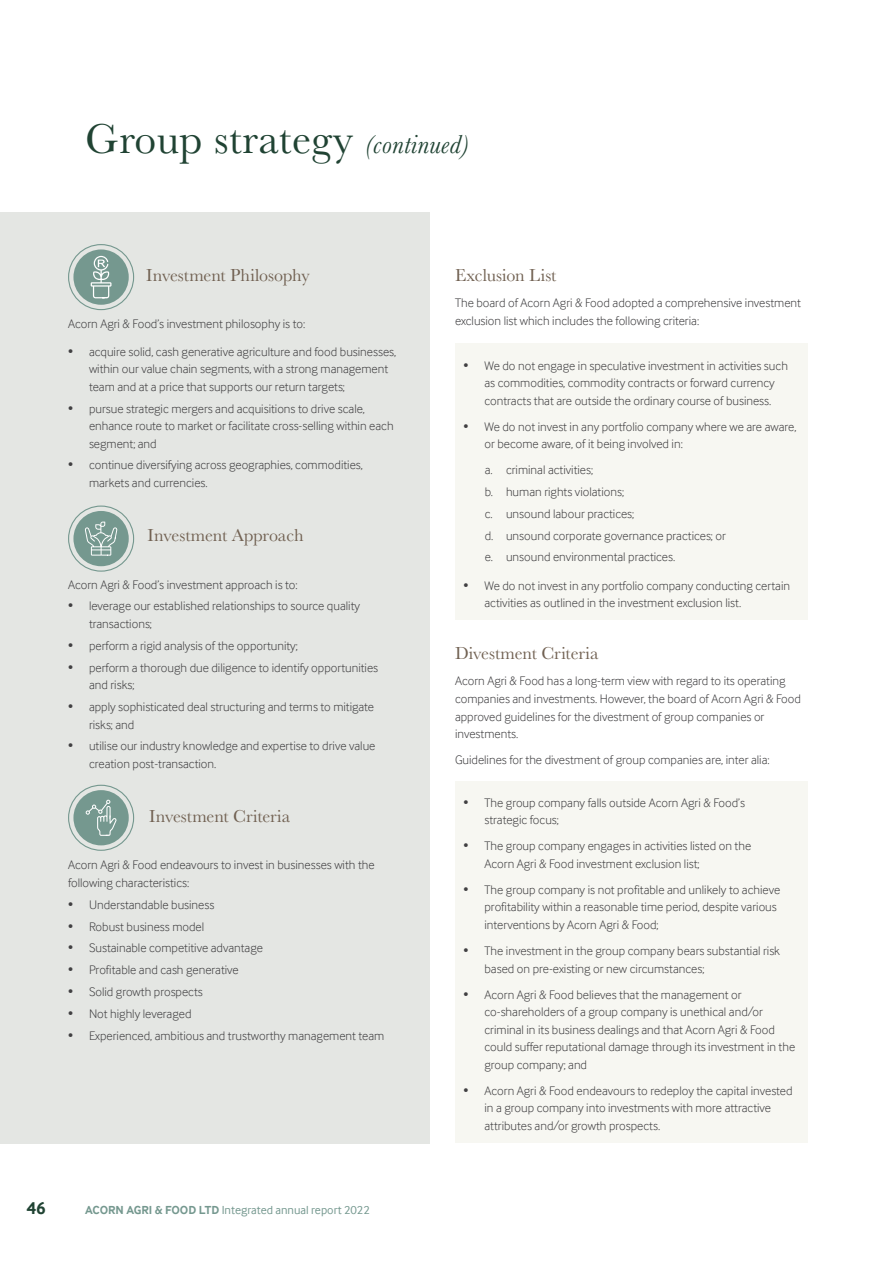
<style>
.page{position:relative;width:893px;height:1263px;background:#fff}
.page>*{position:absolute;margin:0;border:0;box-sizing:border-box;transform-origin:0 0}
.t1{font:43.5px "Baskerville";letter-spacing:.01em;color:#204333}
.t2{font:18px "Baskerville";letter-spacing:-.005em;color:#716152}
.t3{font:700 18px "Inter Face";color:#204333}
.t4{font:300 12.75px/17.5px "Inter Face";color:#414042}
.t5{font:12px "Inter Face";color:#75988f}
.s1{font-style:italic;font-size:27px}
.s2{font-weight:700}
</style>
<div class="page">
<div style="left:0;top:213px;width:429px;height:931px;background:#e4e6e3"></div>
<div style="left:455px;top:344px;width:353px;height:276px;background:#f7f7f2"></div>
<div style="left:455px;top:781px;width:353px;height:362px;background:#f7f7f2"></div>
<div style="left:68px;top:244px;width:66px;height:66px;border:1px solid #75988f;border-radius:50%"></div>
<div style="left:73px;top:249px;width:56px;height:56px;background:#75988f;border-radius:50%"></div>
<svg style="left:91px;top:256px;width:20px;height:42px"></svg>
<div style="left:68px;top:505px;width:66px;height:67px;border:1px solid #75988f;border-radius:50%"></div>
<div style="left:73px;top:511px;width:56px;height:55px;background:#75988f;border-radius:50%"></div>
<svg style="left:85px;top:522px;width:32px;height:34px"></svg>
<div style="left:68px;top:785px;width:66px;height:66px;border:1px solid #75988f;border-radius:50%"></div>
<div style="left:73px;top:790px;width:56px;height:55px;background:#75988f;border-radius:50%"></div>
<svg style="left:86px;top:800px;width:31px;height:36px"></svg>
<h1 class="t1" style="left:85px;top:112px;width:386px">Group strategy <span class="s1">(continued)</span></h1>
<h2 class="t2" style="left:146px;top:264px;width:165px">Investment Philosophy</h2>
<p class="t4" style="left:68px;top:314px;width:239px">Acorn Agri &amp; Food’s investment philosophy is to:</p>
<p class="t4" style="left:89px;top:343px;width:309px;text-indent:-21px">• acquire solid, cash generative agriculture and food businesses, within our value chain segments, with a strong management team and at a price that supports our return targets;</p>
<p class="t4" style="left:89px;top:399px;width:306px;text-indent:-21px">• pursue strategic mergers and acquisitions to drive scale, enhance route to market or facilitate cross-selling within each segment; and</p>
<p class="t4" style="left:89px;top:456px;width:275px;text-indent:-21px">• continue diversifying across geographies, commodities, markets and currencies.</p>
<h2 class="t2" style="left:148px;top:524px;width:158px">Investment Approach</h2>
<p class="t4" style="left:68px;top:576px;width:231px">Acorn Agri &amp; Food’s investment approach is to:</p>
<p class="t4" style="left:89px;top:597px;width:273px;text-indent:-21px">• leverage our established relationships to source quality transactions;</p>
<p class="t4" style="left:68px;top:637px;width:231px">• perform a rigid analysis of the opportunity;</p>
<p class="t4" style="left:89px;top:658px;width:291px;text-indent:-21px">• perform a thorough due diligence to identify opportunities and risks;</p>
<p class="t4" style="left:89px;top:698px;width:287px;text-indent:-21px">• apply sophisticated deal structuring and terms to mitigate risks; and</p>
<p class="t4" style="left:89px;top:737px;width:288px;text-indent:-21px">• utilise our industry knowledge and expertise to drive value creation post-transaction.</p>
<h2 class="t2" style="left:149px;top:805px;width:143px">Investment Criteria</h2>
<p class="t4" style="left:68px;top:856px;width:308px">Acorn Agri &amp; Food endeavours to invest in businesses with the following characteristics:</p>
<p class="t4" style="left:68px;top:896px;width:148px">• Understandable business</p>
<p class="t4" style="left:68px;top:917px;width:138px">• Robust business model</p>
<p class="t4" style="left:68px;top:939px;width:196px">• Sustainable competitive advantage</p>
<p class="t4" style="left:68px;top:961px;width:172px">• Profitable and cash generative</p>
<p class="t4" style="left:68px;top:983px;width:136px">• Solid growth prospects</p>
<p class="t4" style="left:68px;top:1005px;width:125px">• Not highly leveraged</p>
<p class="t4" style="left:68px;top:1026px;width:318px">• Experienced, ambitious and trustworthy management team</p>
<h2 class="t3" style="left:26px;top:1198px;width:21px">46</h2>
<p class="t5" style="left:85px;top:1203px;width:286px"><span class="s2">ACORN AGRI &amp; FOOD LTD</span> Integrated annual report 2022</p>
<h2 class="t2" style="left:455px;top:264px;width:103px">Exclusion List</h2>
<p class="t4" style="left:455px;top:294px;width:347px">The board of Acorn Agri &amp; Food adopted a comprehensive investment exclusion list which includes the following criteria:</p>
<p class="t4" style="left:484px;top:356px;width:305px;text-indent:-21px">• We do not engage in speculative investment in activities such as commodities, commodity contracts or forward currency contracts that are outside the ordinary course of business.</p>
<p class="t4" style="left:484px;top:418px;width:313px;text-indent:-21px">• We do not invest in any portfolio company where we are aware, or become aware, of it being involved in:</p>
<p class="t4" style="left:485px;top:459px;width:243px;line-height:21.8px">a. criminal activities;<br>b. human rights violations;<br>c. unsound labour practices;<br>d. unsound corporate governance practices; or e. unsound environmental practices.</p>
<p class="t4" style="left:484px;top:576px;width:307px;text-indent:-21px">• We do not invest in any portfolio company conducting certain activities as outlined in the investment exclusion list.</p>
<h2 class="t2" style="left:455px;top:642px;width:145px">Divestment Criteria</h2>
<p class="t4" style="left:455px;top:672px;width:347px">Acorn Agri &amp; Food has a long-term view with regard to its operating companies and investments. However, the board of Acorn Agri &amp; Food approved guidelines for the divestment of group companies or investments.</p>
<p class="t4" style="left:455px;top:751px;width:316px">Guidelines for the divestment of group companies are, inter alia:</p>
<p class="t4" style="left:484px;top:793px;width:262px;text-indent:-21px">• The group company falls outside Acorn Agri &amp; Food’s strategic focus;</p>
<p class="t4" style="left:484px;top:837px;width:268px;text-indent:-21px">• The group company engages in activities listed on the<br>Acorn Agri &amp; Food investment exclusion list;</p>
<p class="t4" style="left:484px;top:881px;width:297px;text-indent:-21px">• The group company is not profitable and unlikely to achieve profitability within a reasonable time period, despite various interventions by Acorn Agri &amp; Food;</p>
<p class="t4" style="left:484px;top:942px;width:297px;text-indent:-21px">• The investment in the group company bears substantial risk based on pre-existing or new circumstances;</p>
<p class="t4" style="left:484px;top:985px;width:312px;text-indent:-21px">• Acorn Agri &amp; Food believes that the management or co-shareholders of a group company is unethical and/or criminal in its business dealings and that Acorn Agri &amp; Food could suffer reputational damage through its investment in the group company; and</p>
<p class="t4" style="left:484px;top:1082px;width:310px;text-indent:-21px">• Acorn Agri &amp; Food endeavours to redeploy the capital invested in a group company into investments with more attractive attributes and/or growth prospects.</p>
</div>
